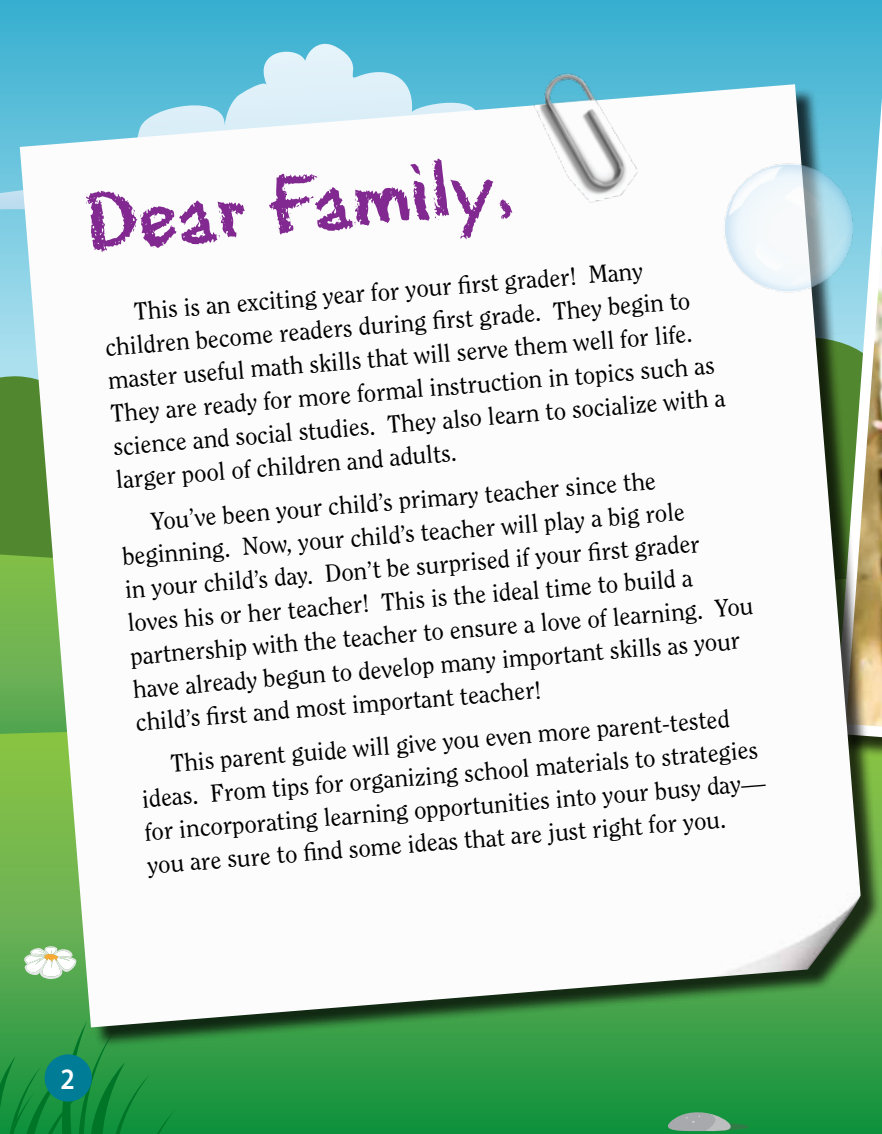
<style>
.page{position:relative;width:882px;height:1134px;background:#fff}
.page>*{position:absolute;margin:0;border:0;box-sizing:border-box;transform-origin:0 0}
.t1{font:78.75px "Eraser Dust";color:#812990}
.t2{font:600 29.75px "Myriad Pro";color:#fff;scale:.9 1}
.t3{font:24.5px/33.1px "Clearface Std";color:#000}
</style>
<div class="page">
<div style="left:0;top:0;width:882px;height:336px;background:#3eb2d1"></div>
<svg style="left:0;top:44px;width:584px;height:180px;background:#65c1db"></svg>
<svg style="left:0;top:725px;width:882px;height:409px;background:#279942"></svg>
<svg style="left:660px;top:1112px;width:89px;height:20px;background:#639f79"></svg>
<svg style="left:0;top:1021px;width:176px;height:113px;background:#1c923d"></svg>
<div style="left:23px;top:88px;width:859px;height:961px;background:#000;opacity:.75"></div>
<img style="left:20px;top:84px;width:841px;height:943px">
<img style="left:481px;top:49px;width:218px;height:171px">
<img style="left:717px;top:38px;width:165px;height:261px">
<img style="left:865px;top:617px;width:17px;height:159px">
<div style="left:45px;top:1054px;width:47px;height:48px;background:#007c96;border-radius:50%"></div>
<h1 class="t1" style="left:79px;top:167px;width:431px;rotate:-6deg">Dear Family,</h1>
<p class="t3" style="left:100px;top:300px;width:616px;text-indent:33px;rotate:-5deg">This is an exciting year for your fi rst grader! Many children become readers during fi rst grade. They begin to master useful math skills that will serve them well for life.<br>They are ready for more formal instruction in topics such as science and social studies. They also learn to socialize with a larger pool of children and adults.</p>
<p class="t3" style="left:117px;top:509px;width:627px;text-indent:33px;rotate:-5deg">You’ve been your child’s primary teacher since the beginning. Now, your child’s teacher will play a big role<br>in your child’s day. Don’t be surprised if your fi rst grader loves his or her teacher! This is the ideal time to build a partnership with the teacher to ensure a love of learning. You have already begun to develop many important skills as your child’s fi rst and most important teacher!</p>
<p class="t3" style="left:137px;top:752px;width:624px;text-indent:32px;rotate:-5deg">This parent guide will give you even more parent-tested ideas. From tips for organizing school materials to strategies for incorporating learning opportunities into your busy day— you are sure to fi nd some ideas that are just right for you.</p>
<p class="t2" style="left:61px;top:1062px;width:17px">2</p>
</div>
